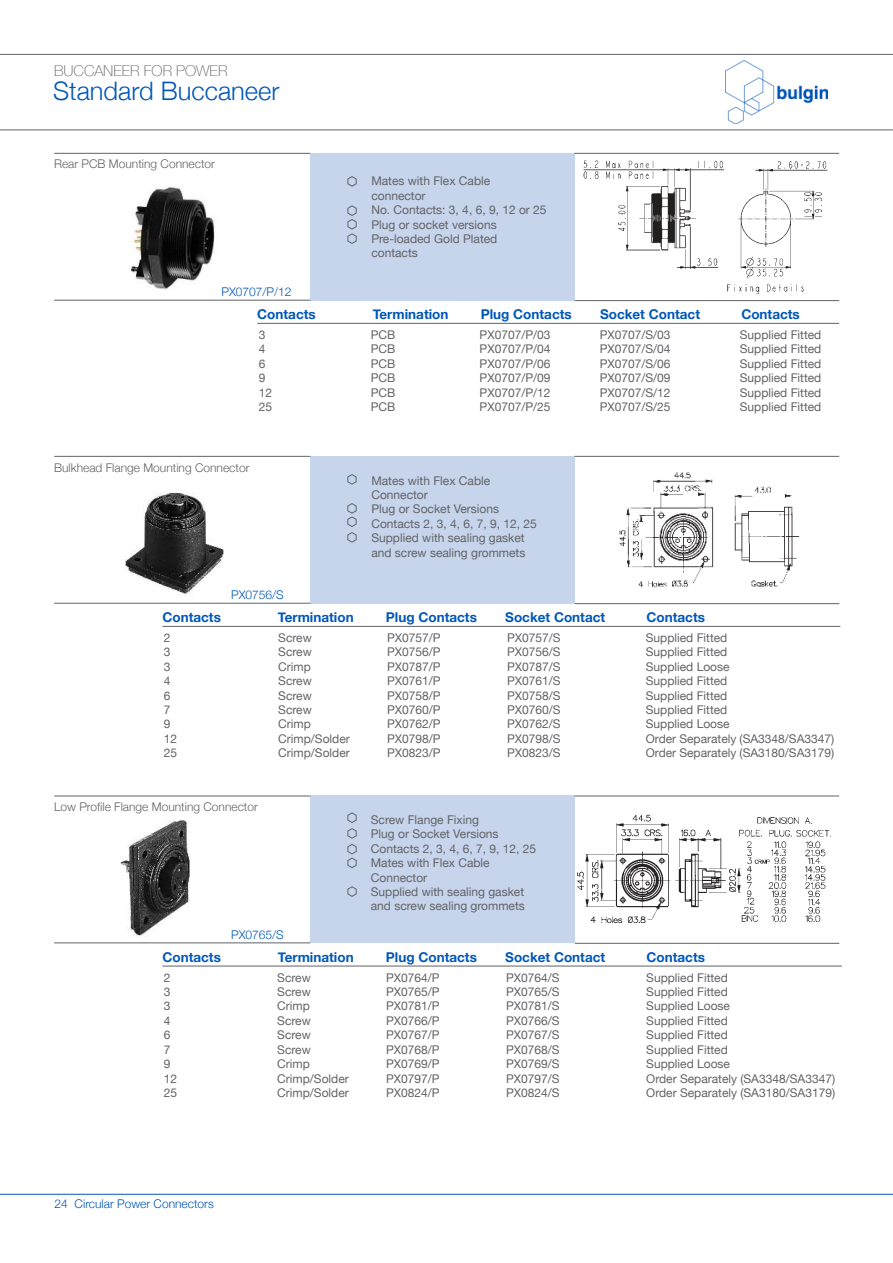
<style>
.page{position:relative;width:893px;height:1263px;background:#fff}
.page>*{position:absolute;margin:0;border:0;box-sizing:border-box;transform-origin:0 0}
.t1{font:300 25.5px "Helvetica Neue";color:#0057b8}
.t2{font:100 15px "Helvetica Neue";color:#626366}
.t3{font:700 13.5px "Helvetica Neue";color:#0057b8}
.t4{font:12px/14.4px "Helvetica Neue";color:#626366}
.t5{font:300 12px "Helvetica Neue";color:#626366}
.t6{font:300 12px "Helvetica Neue";color:#0057b8}
</style>
<div class="page">
<img style="left:726px;top:61px;width:101px;height:63px">
<hr style="left:0;top:54px;width:893px;height:1px;background:#626366">
<hr style="left:0;top:129px;width:893px;height:1px;background:#626366">
<hr style="left:0;top:1194px;width:893px;height:1px;background:#0057b8">
<img style="left:574px;top:152px;width:260px;height:143px">
<img style="left:60px;top:820px;width:197px;height:124px">
<img style="left:125px;top:492px;width:99px;height:103px">
<img style="left:131px;top:186px;width:84px;height:104px">
<div style="left:310px;top:153px;width:265px;height:148px;background:#c6d4ec"></div>
<hr style="left:574px;top:153px;width:265px;height:1px;background:#626366">
<hr style="left:54px;top:300px;width:256px;height:1px;background:#626366">
<hr style="left:575px;top:300px;width:264px;height:1px;background:#626366">
<hr style="left:54px;top:153px;width:256px;height:1px;background:#626366">
<hr style="left:257px;top:323px;width:582px;height:1px;background:#626366">
<svg style="left:347px;top:176px;width:10px;height:11px"></svg>
<svg style="left:347px;top:205px;width:10px;height:39px"></svg>
<div style="left:310px;top:456px;width:265px;height:148px;background:#c6d4ec"></div>
<hr style="left:574px;top:456px;width:265px;height:1px;background:#626366">
<hr style="left:54px;top:603px;width:256px;height:1px;background:#626366">
<hr style="left:575px;top:603px;width:264px;height:1px;background:#626366">
<hr style="left:54px;top:456px;width:256px;height:1px;background:#626366">
<hr style="left:162px;top:626px;width:678px;height:1px;background:#626366">
<div style="left:310px;top:796px;width:265px;height:147px;background:#c6d4ec"></div>
<hr style="left:574px;top:796px;width:265px;height:1px;background:#626366">
<hr style="left:54px;top:942px;width:256px;height:1px;background:#626366">
<hr style="left:575px;top:943px;width:264px;height:1px;background:#626366">
<hr style="left:54px;top:796px;width:256px;height:1px;background:#626366">
<hr style="left:162px;top:966px;width:680px;height:1px;background:#626366">
<svg style="left:347px;top:886px;width:10px;height:11px"></svg>
<svg style="left:347px;top:474px;width:10px;height:11px"></svg>
<svg style="left:347px;top:503px;width:10px;height:40px"></svg>
<svg style="left:347px;top:812px;width:10px;height:56px"></svg>
<img style="left:577px;top:814px;width:254px;height:110px">
<img style="left:619px;top:472px;width:181px;height:116px">
<p class="t2" style="left:54px;top:62px;width:175px">BUCCANEER FOR POWER</p>
<h1 class="t1" style="left:53px;top:81px;width:228px">Standard Buccaneer</h1>
<p class="t5" style="left:54px;top:160px;width:163px">Rear PCB Mounting Connector</p>
<p class="t4" style="left:371px;top:175px;width:177px">Mates with Flex Cable connector<br>No. Contacts: 3, 4, 6, 9, 12 or 25<br>Plug or socket versions<br>Pre-loaded Gold Plated contacts</p>
<p class="t6" style="left:221px;top:282px;width:72px">PX0707/P/12</p>
<p class="t3" style="left:257px;top:309px;width:60px">Contacts</p>
<p class="t3" style="left:373px;top:309px;width:77px">Termination</p>
<p class="t3" style="left:481px;top:309px;width:93px">Plug Contacts</p>
<p class="t3" style="left:600px;top:309px;width:102px">Socket Contact</p>
<p class="t3" style="left:741px;top:309px;width:60px">Contacts</p>
<p class="t4" style="left:259px;top:329px;width:15px">3<br>4<br>6<br>9<br>12<br>25</p>
<p class="t4" style="left:740px;top:329px;width:83px;text-align:justify">Supplied Fitted Supplied Fitted Supplied Fitted Supplied Fitted Supplied Fitted Supplied Fitted</p>
<p class="t4" style="left:371px;top:329px;width:26px;text-align:justify">PCB PCB PCB PCB PCB PCB</p>
<p class="t4" style="left:480px;top:329px;width:72px;text-align:justify">PX0707/P/03<br>PX0707/P/04<br>PX0707/P/06<br>PX0707/P/09<br>PX0707/P/12<br>PX0707/P/25</p>
<p class="t4" style="left:600px;top:329px;width:72px;text-align:justify">PX0707/S/03<br>PX0707/S/04<br>PX0707/S/06<br>PX0707/S/09<br>PX0707/S/12<br>PX0707/S/25</p>
<p class="t5" style="left:54px;top:463px;width:197px">Bulkhead Flange Mounting Connector</p>
<p class="t4" style="left:371px;top:474px;width:167px">Mates with Flex Cable<br>Connector<br>Plug or Socket Versions<br>Contacts 2, 3, 4, 6, 7, 9, 12, 25<br>Supplied with sealing gasket and screw sealing grommets</p>
<p class="t6" style="left:231px;top:585px;width:54px">PX0756/S</p>
<p class="t3" style="left:162px;top:612px;width:60px">Contacts</p>
<p class="t3" style="left:278px;top:612px;width:77px">Termination</p>
<p class="t3" style="left:386px;top:612px;width:93px">Plug Contacts</p>
<p class="t3" style="left:505px;top:612px;width:102px">Socket Contact</p>
<p class="t3" style="left:646px;top:612px;width:60px">Contacts</p>
<p class="t4" style="left:164px;top:632px;width:15px">2<br>3<br>3<br>4<br>6<br>7<br>9<br>12<br>25</p>
<p class="t4" style="left:507px;top:632px;width:55px;text-align:justify">PX0757/S PX0756/S PX0787/S PX0761/S PX0758/S PX0760/S PX0762/S PX0798/S PX0823/S</p>
<p class="t4" style="left:278px;top:632px;width:73px">Screw<br>Screw<br>Crimp<br>Screw<br>Screw<br>Screw<br>Crimp<br>Crimp/Solder<br>Crimp/Solder</p>
<p class="t4" style="left:387px;top:632px;width:55px;text-align:justify">PX0757/P PX0756/P PX0787/P PX0761/P PX0758/P PX0760/P PX0762/P PX0798/P PX0823/P</p>
<p class="t4" style="left:646px;top:632px;width:190px">Supplied Fitted<br>Supplied Fitted<br>Supplied Loose<br>Supplied Fitted<br>Supplied Fitted<br>Supplied Fitted<br>Supplied Loose<br>Order Separately (SA3348/SA3347)<br>Order Separately (SA3180/SA3179)</p>
<p class="t5" style="left:54px;top:797px;width:205px">Low Pro昀椀le Flange Mounting Connector</p>
<p class="t6" style="left:231px;top:925px;width:54px">PX0765/S</p>
<p class="t4" style="left:371px;top:813px;width:167px">Screw Flange Fixing<br>Plug or Socket Versions<br>Contacts 2, 3, 4, 6, 7, 9, 12, 25<br>Mates with Flex Cable<br>Connector<br>Supplied with sealing gasket and screw sealing grommets</p>
<p class="t3" style="left:162px;top:952px;width:60px">Contacts</p>
<p class="t3" style="left:278px;top:952px;width:77px">Termination</p>
<p class="t3" style="left:386px;top:952px;width:93px">Plug Contacts</p>
<p class="t3" style="left:505px;top:952px;width:102px">Socket Contact</p>
<p class="t3" style="left:646px;top:952px;width:60px">Contacts</p>
<p class="t4" style="left:164px;top:971px;width:15px">2<br>3<br>3<br>4<br>6<br>7<br>9<br>12<br>25</p>
<p class="t4" style="left:646px;top:971px;width:190px">Supplied Fitted<br>Supplied Fitted<br>Supplied Loose<br>Supplied Fitted<br>Supplied Fitted<br>Supplied Fitted<br>Supplied Loose<br>Order Separately (SA3348/SA3347)<br>Order Separately (SA3180/SA3179)</p>
<p class="t4" style="left:277px;top:971px;width:73px">Screw<br>Screw<br>Crimp<br>Screw<br>Screw<br>Screw<br>Crimp<br>Crimp/Solder<br>Crimp/Solder</p>
<p class="t4" style="left:386px;top:971px;width:55px;text-align:justify">PX0764/P PX0765/P PX0781/P PX0766/P PX0767/P PX0768/P PX0769/P PX0797/P PX0824/P</p>
<p class="t4" style="left:506px;top:971px;width:55px;text-align:justify">PX0764/S PX0765/S PX0781/S PX0766/S PX0767/S PX0768/S PX0769/S PX0797/S PX0824/S</p>
<p class="t6" style="left:55px;top:1199px;width:161px">24 Circular Power Connectors</p>
</div>
